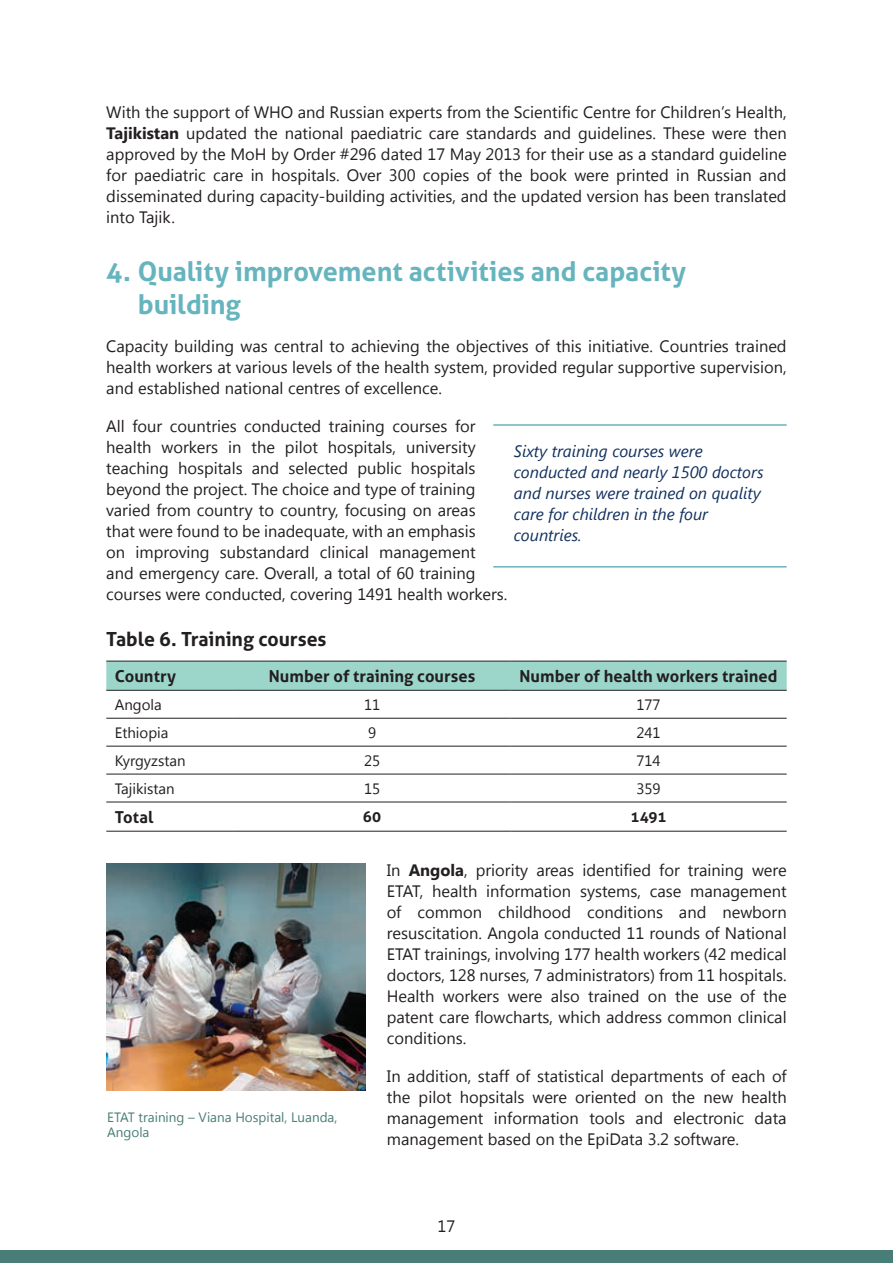
<style>
.page{position:relative;width:893px;height:1263px;background:#fff}
.page>*{position:absolute;margin:0;border:0;box-sizing:border-box;transform-origin:0 0}
.t1{font:700 27px/32.4px "Aller";color:#66b4be}
.t2{font:700 19.5px "Aller";letter-spacing:-.005em;color:#231f20}
.t3{font:16.5px/21px "Segoe UI";color:#231f20;text-align:justify}
.t4{font:italic 16.5px/21px "Segoe UI";color:#12315f}
.t5{font:700 16.5px "Aller";letter-spacing:.005em;color:#231f20}
.t6{font:15px "Segoe UI";color:#231f20}
.t7{font:700 15px "Aller";letter-spacing:.005em;color:#231f20}
.t8{font:13.5px/15px "Segoe UI";color:#487e77}
.s1{font-weight:700}
</style>
<div class="page">
<div style="left:0;top:1250px;width:893px;height:13px;background:#487e77"></div>
<div style="left:106px;top:662px;width:681px;height:28px;background:#9cd6cb"></div>
<hr style="left:106px;top:718px;width:128px;height:1px;background:#231f20">
<hr style="left:234px;top:718px;width:276px;height:1px;background:#231f20">
<hr style="left:510px;top:718px;width:277px;height:1px;background:#231f20">
<hr style="left:106px;top:746px;width:128px;height:1px;background:#231f20">
<hr style="left:234px;top:746px;width:276px;height:1px;background:#231f20">
<hr style="left:510px;top:746px;width:277px;height:1px;background:#231f20">
<hr style="left:106px;top:774px;width:128px;height:1px;background:#231f20">
<hr style="left:234px;top:774px;width:276px;height:1px;background:#231f20">
<hr style="left:510px;top:774px;width:277px;height:1px;background:#231f20">
<hr style="left:106px;top:802px;width:128px;height:1px;background:#231f20">
<hr style="left:234px;top:802px;width:276px;height:1px;background:#231f20">
<hr style="left:510px;top:802px;width:277px;height:1px;background:#231f20">
<hr style="left:106px;top:831px;width:128px;height:1px;background:#231f20">
<hr style="left:234px;top:831px;width:276px;height:1px;background:#231f20">
<hr style="left:510px;top:831px;width:277px;height:1px;background:#231f20">
<hr style="left:106px;top:661px;width:128px;height:1px;background:#231f20">
<hr style="left:234px;top:661px;width:276px;height:1px;background:#231f20">
<hr style="left:510px;top:661px;width:277px;height:1px;background:#231f20">
<hr style="left:106px;top:690px;width:128px;height:1px;background:#231f20">
<hr style="left:234px;top:690px;width:276px;height:1px;background:#231f20">
<hr style="left:510px;top:690px;width:277px;height:1px;background:#231f20">
<hr style="left:493px;top:424px;width:294px;height:2px;background:#66b4be">
<hr style="left:493px;top:566px;width:294px;height:1px;background:#66b4be">
<img style="left:106px;top:864px;width:260px;height:227px">
<p class="t3" style="left:106px;top:101px;width:682px">With the support of WHO and Russian experts from the Scientific Centre for Children’s Health, <span class="s1">Tajikistan</span> updated the national paediatric care standards and guidelines. These were then approved by the MoH by Order #296 dated 17 May 2013 for their use as a standard guideline for paediatric care in hospitals. Over 300 copies of the book were printed in Russian and disseminated during capacity-building activities, and the updated version has been translated into Tajik.</p>
<h1 class="t1" style="left:138px;top:255px;width:550px;text-indent:-32px">4. Quality improvement activities and capacity building</h1>
<p class="t3" style="left:106px;top:335px;width:682px">Capacity building was central to achieving the objectives of this initiative. Countries trained health workers at various levels of the health system, provided regular supportive supervision, and established national centres of excellence.</p>
<p class="t3" style="left:106px;top:415px;width:403px;text-align:left">All four countries conducted training courses for health workers in the pilot hospitals, university teaching hospitals and selected public hospitals beyond the project. The choice and type of training varied from country to country, focusing on areas that were found to be inadequate, with an emphasis<br>on improving substandard clinical management<br>and emergency care. Overall, a total of 60 training courses were conducted, covering 1491 health workers.</p>
<p class="t2" style="left:106px;top:627px;width:222px">Table 6. Training courses</p>
<p class="t5" style="left:115px;top:666px;width:63px">Country</p>
<p class="t5" style="left:269px;top:666px;width:208px">Number of training courses</p>
<p class="t5" style="left:519px;top:666px;width:260px">Number of health workers trained</p>
<p class="t6" style="left:115px;top:694px;width:49px">Angola</p>
<p class="t6" style="left:364px;top:694px;width:18px">11</p>
<p class="t6" style="left:636px;top:694px;width:26px">177</p>
<p class="t6" style="left:115px;top:722px;width:55px">Ethiopia</p>
<p class="t6" style="left:368px;top:722px;width:10px">9</p>
<p class="t6" style="left:636px;top:722px;width:26px">241</p>
<p class="t6" style="left:115px;top:750px;width:72px">Kyrgyzstan</p>
<p class="t6" style="left:364px;top:750px;width:18px">25</p>
<p class="t6" style="left:636px;top:750px;width:26px">714</p>
<p class="t6" style="left:115px;top:778px;width:61px">Tajikistan</p>
<p class="t6" style="left:364px;top:778px;width:18px">15</p>
<p class="t6" style="left:636px;top:778px;width:26px">359</p>
<p class="t5" style="left:115px;top:807px;width:40px">Total</p>
<p class="t7" style="left:363px;top:807px;width:20px">60</p>
<p class="t7" style="left:630px;top:807px;width:37px">1491</p>
<p class="t4" style="left:514px;top:440px;width:251px">Sixty training courses were conducted and nearly 1500 doctors and nurses were trained on quality care for children in the four countries.</p>
<p class="t8" style="left:107px;top:1109px;width:232px">ETAT training – Viana Hospital, Luanda,<br>Angola</p>
<p class="t3" style="left:387px;top:859px;width:401px">In <span class="s1">Angola</span>, priority areas identified for training were ETAT, health information systems, case management of common childhood conditions and newborn resuscitation. Angola conducted 11 rounds of National ETAT trainings, involving 177 health workers (42 medical doctors, 128 nurses, 7 administrators) from 11 hospitals.<br>Health workers were also trained on the use of the patent care flowcharts, which address common clinical conditions.</p>
<p class="t3" style="left:387px;top:1065px;width:401px">In addition, staff of statistical departments of each of the pilot hopsitals were oriented on the new health management information tools and electronic data management based on the EpiData 3.2 software.</p>
<p class="t3" style="left:438px;top:1215px;width:19px">17</p>
</div>
